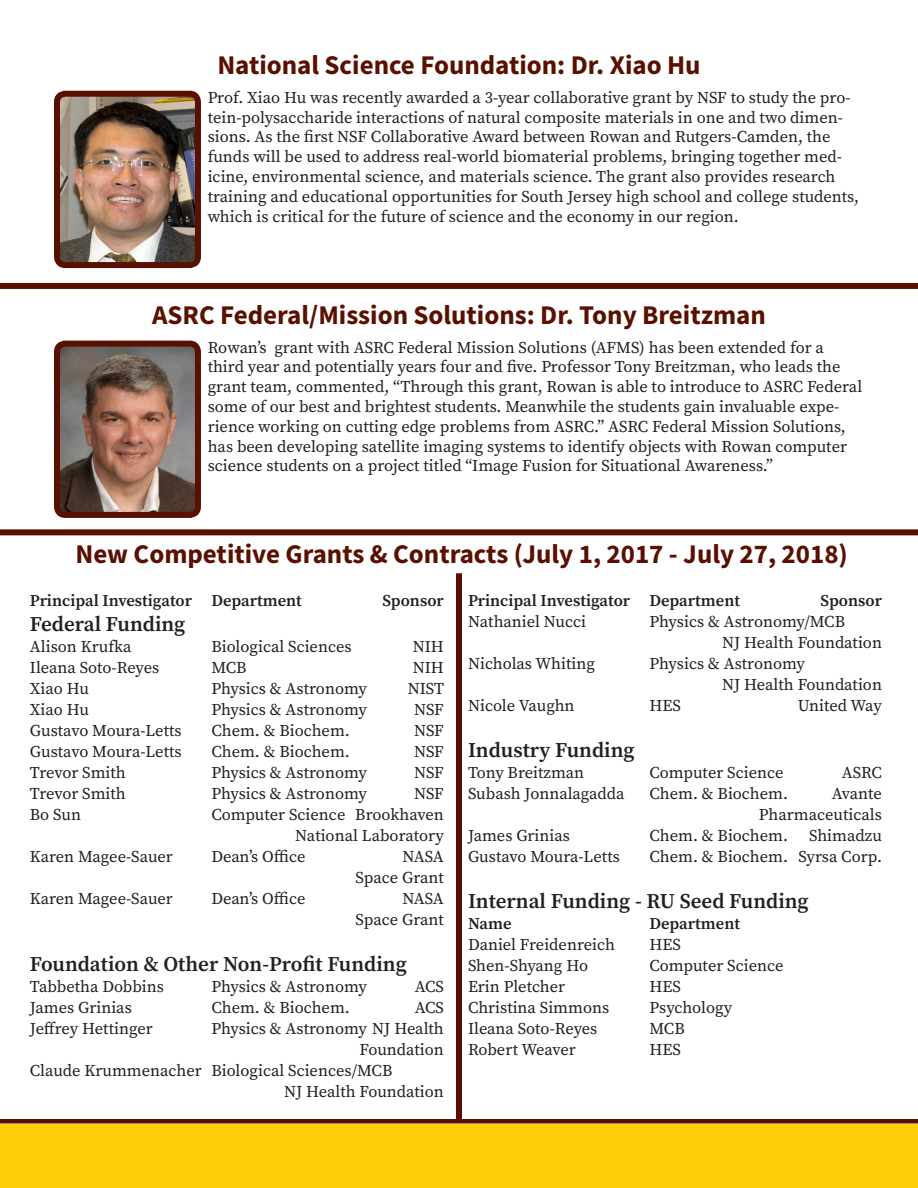
<style>
.page{position:relative;width:918px;height:1188px;background:#fff}
.page>*{position:absolute;margin:0;border:0;box-sizing:border-box;transform-origin:0 0}
.t1{font:700 27px "Source Sans Pro";color:#5a1000}
.t2{font:600 21px "Source Serif Pro";color:#231f20}
.t3{font:16.5px/19.8px "Source Serif Pro";color:#231f20;text-align:right}
.t4{font:600 16.5px "Source Serif Pro";color:#231f20}
</style>
<div class="page">
<div style="left:0;top:1124px;width:918px;height:64px;background:#fece08"></div>
<hr style="left:0;top:1119px;width:918px;height:4px;background:#5a1000">
<div style="left:0;top:529px;width:918px;height:6px;background:#5a1000"></div>
<div style="left:456px;top:573px;width:6px;height:546px;background:#5a1000"></div>
<img style="left:61px;top:348px;width:133px;height:163px">
<div style="left:54px;top:341px;width:147px;height:177px;border:6px solid #5a1000;border-radius:8px"></div>
<img style="left:61px;top:98px;width:133px;height:163px">
<div style="left:54px;top:91px;width:147px;height:177px;border:6px solid #5a1000;border-radius:8px"></div>
<div style="left:0;top:283px;width:918px;height:6px;background:#5a1000"></div>
<p class="t1" style="left:217px;top:47px;width:485px">National Science Foundation: Dr. Xiao Hu</p>
<p class="t3" style="left:208px;top:87px;width:653px;text-align:left">Prof. Xiao Hu was recently awarded a 3-year collaborative grant by NSF to study the pro&shy;tein-polysaccharide interactions of natural composite materials in one and two dimen&shy;sions. As the first NSF Collaborative Award between Rowan and Rutgers-Camden, the funds will be used to address real-world biomaterial problems, bringing together med&shy;icine, environmental science, and materials science. The grant also provides research training and educational opportunities for South Jersey high school and college students, which is critical for the future of science and the economy in our region.</p>
<p class="t1" style="left:152px;top:297px;width:615px">ASRC Federal/Mission Solutions: Dr. Tony Breitzman</p>
<p class="t3" style="left:208px;top:337px;width:656px;text-align:left">Rowan’s grant with ASRC Federal Mission Solutions (AFMS) has been extended for a third year and potentially years four and five. Professor Tony Breitzman, who leads the grant team, commented, “Through this grant, Rowan is able to introduce to ASRC Federal some of our best and brightest students. Meanwhile the students gain invaluable expe&shy;rience working on cutting edge problems from ASRC.” ASRC Federal Mission Solutions, has been developing satellite imaging systems to identify objects with Rowan computer science students on a project titled “Image Fusion for Situational Awareness.”</p>
<p class="t1" style="left:76px;top:536px;width:774px">New Competitive Grants &amp; Contracts (July 1, 2017 - July 27, 2018)</p>
<p class="t4" style="left:30px;top:589px;width:273px">Principal Investigator Department</p>
<p class="t4" style="left:382px;top:589px;width:63px">Sponsor</p>
<p class="t2" style="left:30px;top:610px;width:157px">Federal Funding</p>
<p class="t3" style="left:30px;top:637px;width:103px">Alison Krufka</p>
<p class="t3" style="left:211px;top:637px;width:142px">Biological Sciences</p>
<p class="t3" style="left:413px;top:637px;width:33px">NIH</p>
<p class="t3" style="left:30px;top:658px;width:131px">Ileana Soto-Reyes</p>
<p class="t3" style="left:211px;top:658px;width:37px">MCB</p>
<p class="t3" style="left:413px;top:658px;width:33px">NIH</p>
<p class="t3" style="left:30px;top:679px;width:61px">Xiao Hu</p>
<p class="t3" style="left:211px;top:679px;width:157px">Physics &amp; Astronomy</p>
<p class="t3" style="left:408px;top:679px;width:38px">NIST</p>
<p class="t3" style="left:30px;top:700px;width:61px">Xiao Hu</p>
<p class="t3" style="left:211px;top:700px;width:157px">Physics &amp; Astronomy</p>
<p class="t3" style="left:414px;top:700px;width:31px">NSF</p>
<p class="t3" style="left:30px;top:721px;width:153px">Gustavo Moura-Letts</p>
<p class="t3" style="left:211px;top:721px;width:140px">Chem. &amp; Biochem.</p>
<p class="t3" style="left:414px;top:721px;width:31px">NSF</p>
<p class="t3" style="left:30px;top:742px;width:153px">Gustavo Moura-Letts</p>
<p class="t3" style="left:211px;top:742px;width:140px">Chem. &amp; Biochem.</p>
<p class="t3" style="left:414px;top:742px;width:31px">NSF</p>
<p class="t3" style="left:30px;top:763px;width:97px">Trevor Smith</p>
<p class="t3" style="left:211px;top:763px;width:157px">Physics &amp; Astronomy</p>
<p class="t3" style="left:414px;top:763px;width:31px">NSF</p>
<p class="t3" style="left:30px;top:784px;width:97px">Trevor Smith</p>
<p class="t3" style="left:211px;top:784px;width:157px">Physics &amp; Astronomy</p>
<p class="t3" style="left:414px;top:784px;width:31px">NSF</p>
<p class="t3" style="left:30px;top:805px;width:53px">Bo Sun</p>
<p class="t3" style="left:211px;top:805px;width:234px">Computer Science Brookhaven</p>
<p class="t3" style="left:295px;top:826px;width:150px">National Laboratory</p>
<p class="t3" style="left:30px;top:847px;width:145px">Karen Magee-Sauer</p>
<p class="t3" style="left:211px;top:847px;width:96px">Dean’s Office</p>
<p class="t3" style="left:402px;top:847px;width:43px">NASA</p>
<p class="t3" style="left:356px;top:868px;width:90px">Space Grant</p>
<p class="t3" style="left:30px;top:889px;width:145px">Karen Magee-Sauer</p>
<p class="t3" style="left:211px;top:889px;width:96px">Dean’s Office</p>
<p class="t3" style="left:402px;top:889px;width:43px">NASA</p>
<p class="t3" style="left:356px;top:910px;width:90px">Space Grant</p>
<p class="t2" style="left:30px;top:950px;width:378px">Foundation &amp; Other Non-Profit Funding</p>
<p class="t3" style="left:30px;top:977px;width:136px">Tabbetha Dobbins</p>
<p class="t3" style="left:211px;top:977px;width:157px">Physics &amp; Astronomy</p>
<p class="t3" style="left:415px;top:977px;width:31px">ACS</p>
<p class="t3" style="left:30px;top:998px;width:103px">James Grinias</p>
<p class="t3" style="left:211px;top:998px;width:140px">Chem. &amp; Biochem.</p>
<p class="t3" style="left:415px;top:998px;width:31px">ACS</p>
<p class="t3" style="left:30px;top:1019px;width:124px">Jeffrey Hettinger</p>
<p class="t3" style="left:211px;top:1018px;width:234px;line-height:21px">Physics &amp; Astronomy NJ Health<br>Foundation</p>
<p class="t3" style="left:30px;top:1061px;width:364px">Claude Krummenacher Biological Sciences/MCB</p>
<p class="t3" style="left:284px;top:1082px;width:161px">NJ Health Foundation</p>
<p class="t4" style="left:468px;top:589px;width:273px">Principal Investigator Department</p>
<p class="t4" style="left:820px;top:589px;width:63px">Sponsor</p>
<p class="t3" style="left:468px;top:612px;width:120px">Nathaniel Nucci</p>
<p class="t3" style="left:650px;top:612px;width:197px">Physics &amp; Astronomy/MCB</p>
<p class="t3" style="left:722px;top:633px;width:161px">NJ Health Foundation</p>
<p class="t3" style="left:468px;top:654px;width:128px">Nicholas Whiting</p>
<p class="t3" style="left:650px;top:654px;width:157px">Physics &amp; Astronomy</p>
<p class="t3" style="left:722px;top:675px;width:161px">NJ Health Foundation</p>
<p class="t3" style="left:468px;top:696px;width:108px">Nicole Vaughn</p>
<p class="t3" style="left:650px;top:696px;width:33px">HES</p>
<p class="t3" style="left:798px;top:696px;width:86px">United Way</p>
<p class="t2" style="left:468px;top:736px;width:168px">Industry Funding</p>
<p class="t3" style="left:468px;top:763px;width:118px">Tony Breitzman</p>
<p class="t3" style="left:650px;top:763px;width:136px">Computer Science</p>
<p class="t3" style="left:842px;top:763px;width:42px">ASRC</p>
<p class="t3" style="left:468px;top:784px;width:158px">Subash Jonnalagadda</p>
<p class="t3" style="left:650px;top:784px;width:140px">Chem. &amp; Biochem.</p>
<p class="t3" style="left:759px;top:783px;width:125px;line-height:21px">Avante<br>Pharmaceuticals</p>
<p class="t3" style="left:468px;top:826px;width:103px">James Grinias</p>
<p class="t3" style="left:650px;top:826px;width:140px">Chem. &amp; Biochem.</p>
<p class="t3" style="left:809px;top:826px;width:74px">Shimadzu</p>
<p class="t3" style="left:468px;top:847px;width:153px">Gustavo Moura-Letts</p>
<p class="t3" style="left:650px;top:847px;width:234px">Chem. &amp; Biochem. Syrsa Corp.</p>
<p class="t2" style="left:468px;top:887px;width:342px">Internal Funding - RU Seed Funding</p>
<p class="t4" style="left:468px;top:913px;width:45px">Name</p>
<p class="t4" style="left:650px;top:913px;width:92px">Department</p>
<p class="t3" style="left:468px;top:935px;width:149px">Daniel Freidenreich</p>
<p class="t3" style="left:650px;top:935px;width:33px">HES</p>
<p class="t3" style="left:468px;top:956px;width:122px">Shen-Shyang Ho</p>
<p class="t3" style="left:650px;top:956px;width:136px">Computer Science</p>
<p class="t3" style="left:468px;top:977px;width:99px">Erin Pletcher</p>
<p class="t3" style="left:650px;top:977px;width:33px">HES</p>
<p class="t3" style="left:468px;top:998px;width:143px">Christina Simmons</p>
<p class="t3" style="left:650px;top:998px;width:84px">Psychology</p>
<p class="t3" style="left:468px;top:1019px;width:131px">Ileana Soto-Reyes</p>
<p class="t3" style="left:650px;top:1019px;width:37px">MCB</p>
<p class="t3" style="left:468px;top:1040px;width:109px">Robert Weaver</p>
<p class="t3" style="left:650px;top:1040px;width:33px">HES</p>
</div>
